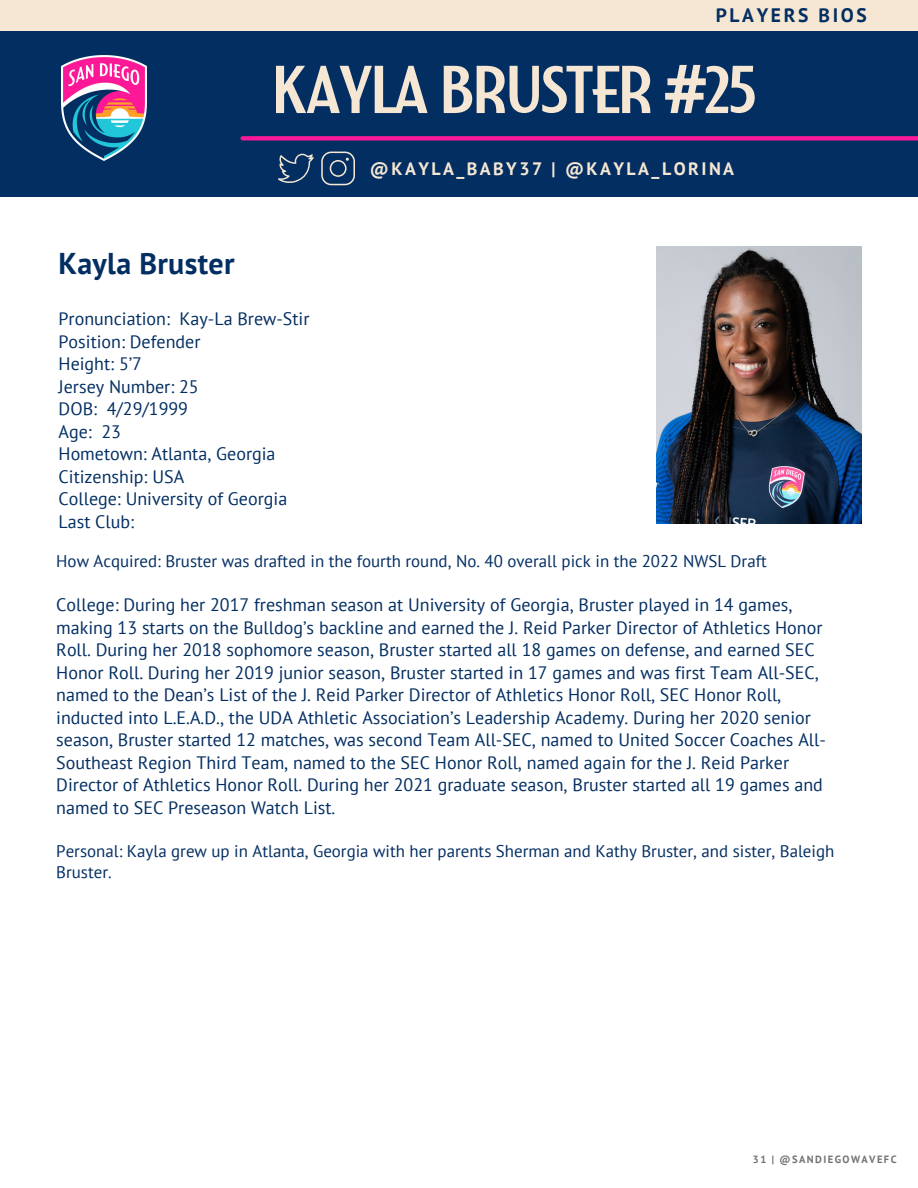
<style>
.page{position:relative;width:918px;height:1188px;background:#fff}
.page>*{position:absolute;margin:0;border:0;box-sizing:border-box;transform-origin:0 0}
.t1{font:67.5px "SDW";letter-spacing:-.055em;color:#f5e7d3}
.t2{font:700 30px "PT Sans";letter-spacing:.01em;color:#032e62}
.t3{font:700 19.5px "PT Sans";letter-spacing:.135em;color:#032e62}
.t4{font:18px/22.5px "PT Sans";color:#032e62}
.t5{font:700 18px "PT Sans";letter-spacing:.135em;color:#f5e7d3}
.t6{font:16.95px/21.3px "PT Sans";color:#032e62}
.t7{font:700 10.5px "PT Sans";letter-spacing:.135em;color:#737373}
.s1{font-family:"Noto Sans";font-weight:700}
</style>
<div class="page">
<img style="left:656px;top:247px;width:206px;height:276px">
<div style="left:0;top:30px;width:918px;height:167px;background:#032e62"></div>
<div style="left:243px;top:136px;width:675px;height:5px;background:#fc1896"></div>
<svg style="left:278px;top:154px;width:36px;height:29px"></svg>
<svg style="left:321px;top:152px;width:34px;height:33px"></svg>
<img style="left:62px;top:56px;width:84px;height:104px">
<div style="left:0;top:0;width:918px;height:31px;background:#f5e7d3"></div>
<p class="t3" style="left:716px;top:2px;width:153px">PLAYERS BIOS</p>
<p class="t1" style="left:271px;top:62px;width:488px">KAYLA BRUSTER <span class="s1">#</span>25</p>
<p class="t2" style="left:59px;top:243px;width:177px">Kayla Bruster</p>
<p class="t4" style="left:59px;top:307px;width:252px">Pronunciation: Kay-La Brew-Stir</p>
<p class="t4" style="left:59px;top:330px;width:143px">Position: Defender</p>
<p class="t4" style="left:59px;top:352px;width:85px">Height: 5’7</p>
<p class="t4" style="left:59px;top:375px;width:142px">Jersey Number: 25</p>
<p class="t4" style="left:59px;top:397px;width:131px">DOB: 4/29/1999</p>
<p class="t4" style="left:59px;top:420px;width:64px">Age: 23</p>
<p class="t4" style="left:59px;top:442px;width:218px">Hometown: Atlanta, Georgia</p>
<p class="t4" style="left:59px;top:465px;width:127px">Citizenship: USA</p>
<p class="t4" style="left:59px;top:487px;width:230px">College: University of Georgia</p>
<p class="t4" style="left:59px;top:510px;width:77px">Last Club:</p>
<p class="t5" style="left:370px;top:157px;width:366px">@KAYLA_BABY37 | @KAYLA_LORINA</p>
<p class="t6" style="left:56px;top:550px;width:712px">How Acquired: Bruster was drafted in the fourth round, No. 40 overall pick in the 2022 NWSL Draft</p>
<p class="t4" style="left:56px;top:593px;width:771px">College: During her 2017 freshman season at University of Georgia, Bruster played in 14 games, making 13 starts on the Bulldog’s backline and earned the J. Reid Parker Director of Athletics Honor Roll. During her 2018 sophomore season, Bruster started all 18 games on defense, and earned SEC Honor Roll. During her 2019 junior season, Bruster started in 17 games and was first Team All-SEC, named to the Dean’s List of the J. Reid Parker Director of Athletics Honor Roll, SEC Honor Roll, inducted into L.E.A.D., the UDA Athletic Association’s Leadership Academy. During her 2020 senior season, Bruster started 12 matches, was second Team All-SEC, named to United Soccer Coaches All-Southeast Region Third Team, named to the SEC Honor Roll, named again for the J. Reid Parker Director of Athletics Honor Roll. During her 2021 graduate season, Bruster started all 19 games and named to SEC Preseason Watch List.</p>
<p class="t6" style="left:56px;top:840px;width:780px">Personal: Kayla grew up in Atlanta, Georgia with her parents Sherman and Kathy Bruster, and sister, Baleigh<br>Bruster.</p>
<p class="t7" style="left:753px;top:1152px;width:145px">31 | @SANDIEGOWAVEFC</p>
</div>
